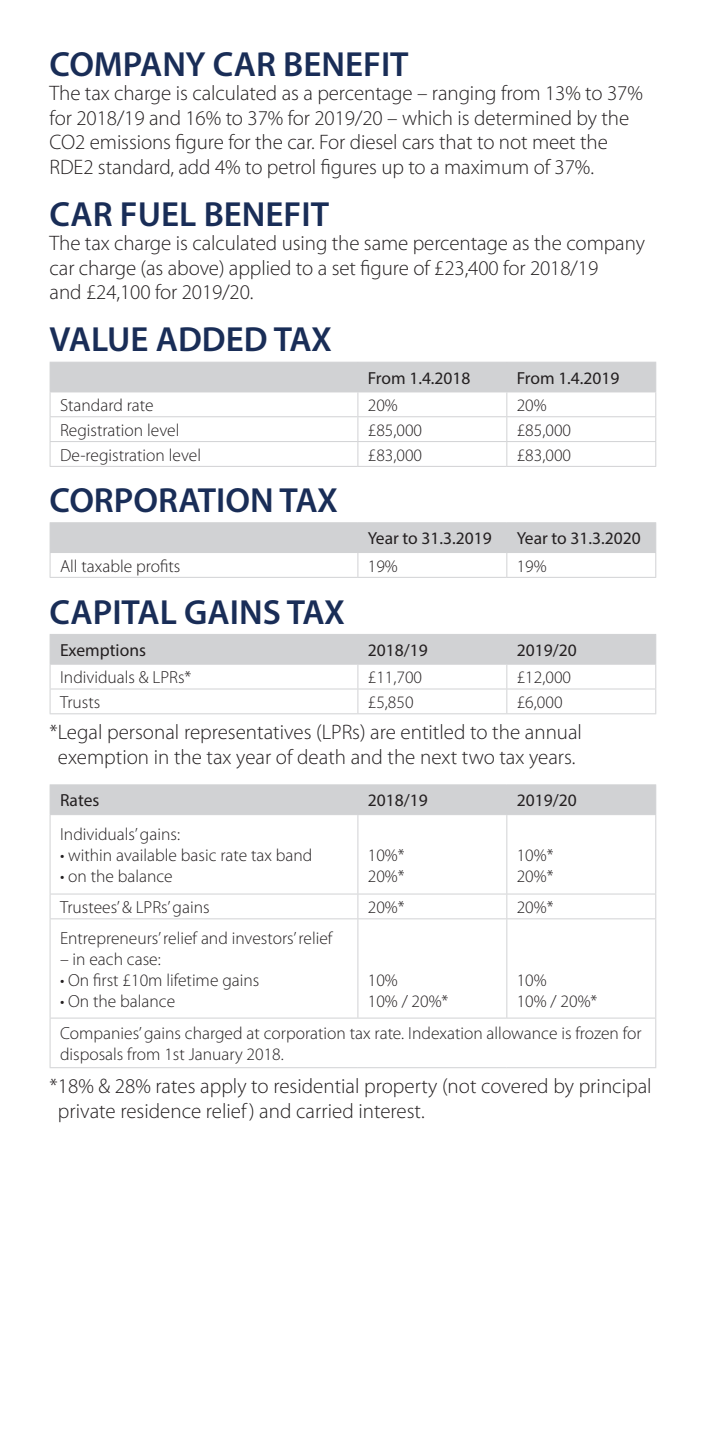
<style>
.page{position:relative;width:705px;height:1444px;background:#fff}
.page>*{position:absolute;margin:0;border:0;box-sizing:border-box;transform-origin:0 0}
.t1{font:600 35px "Myriad Pro";color:#192d57}
.t2{font:300 21px/24.5px "Myriad Pro";letter-spacing:-.005em;color:#231f20}
.t3{font:300 17.5px/21px "Myriad Pro";color:#231f20}
.t4{font:17.5px "Myriad Pro";color:#231f20}
</style>
<div class="page">
<hr style="left:50px;top:361px;width:308px;height:2px;background:#d1d2d4">
<hr style="left:49px;top:363px;width:2px;height:28px;background:#d1d2d4">
<hr style="left:358px;top:361px;width:148px;height:2px;background:#d1d2d4">
<hr style="left:506px;top:361px;width:150px;height:2px;background:#d1d2d4">
<hr style="left:49px;top:392px;width:2px;height:24px;background:#d1d2d4">
<hr style="left:49px;top:417px;width:2px;height:24px;background:#d1d2d4">
<hr style="left:49px;top:442px;width:2px;height:24px;background:#d1d2d4">
<svg style="left:50px;top:363px;width:606px;height:103px"></svg>
<hr style="left:50px;top:466px;width:308px;height:1px;background:#d1d2d4">
<hr style="left:358px;top:466px;width:148px;height:1px;background:#d1d2d4">
<hr style="left:506px;top:466px;width:150px;height:1px;background:#d1d2d4">
<hr style="left:50px;top:522px;width:308px;height:1px;background:#d1d2d4">
<hr style="left:49px;top:523px;width:2px;height:29px;background:#d1d2d4">
<hr style="left:358px;top:522px;width:148px;height:1px;background:#d1d2d4">
<hr style="left:506px;top:522px;width:150px;height:1px;background:#d1d2d4">
<hr style="left:49px;top:553px;width:2px;height:24px;background:#d1d2d4">
<svg style="left:50px;top:523px;width:606px;height:54px"></svg>
<hr style="left:50px;top:577px;width:308px;height:1px;background:#d1d2d4">
<hr style="left:358px;top:577px;width:148px;height:1px;background:#d1d2d4">
<hr style="left:506px;top:577px;width:150px;height:1px;background:#d1d2d4">
<hr style="left:49px;top:635px;width:2px;height:29px;background:#d1d2d4">
<hr style="left:49px;top:664px;width:2px;height:24px;background:#d1d2d4">
<hr style="left:49px;top:689px;width:2px;height:24px;background:#d1d2d4">
<svg style="left:50px;top:634px;width:606px;height:79px"></svg>
<hr style="left:50px;top:713px;width:308px;height:1px;background:#d1d2d4">
<hr style="left:358px;top:713px;width:148px;height:1px;background:#d1d2d4">
<hr style="left:506px;top:713px;width:150px;height:1px;background:#d1d2d4">
<hr style="left:50px;top:784px;width:308px;height:1px;background:#d1d2d4">
<hr style="left:49px;top:785px;width:2px;height:29px;background:#d1d2d4">
<hr style="left:358px;top:784px;width:148px;height:1px;background:#d1d2d4">
<hr style="left:506px;top:784px;width:150px;height:1px;background:#d1d2d4">
<div style="left:51px;top:785px;width:605px;height:29px;background:#d1d2d4"></div>
<hr style="left:50px;top:814px;width:308px;height:1px;background:#d1d2d4">
<hr style="left:49px;top:815px;width:2px;height:78px;background:#d1d2d4">
<hr style="left:358px;top:814px;width:148px;height:1px;background:#d1d2d4">
<hr style="left:357px;top:815px;width:1px;height:78px;background:#d1d2d4">
<hr style="left:506px;top:814px;width:150px;height:1px;background:#d1d2d4">
<hr style="left:506px;top:815px;width:1px;height:78px;background:#d1d2d4">
<hr style="left:655px;top:815px;width:1px;height:78px;background:#d1d2d4">
<hr style="left:50px;top:893px;width:308px;height:1px;background:#d1d2d4">
<hr style="left:49px;top:894px;width:2px;height:24px;background:#d1d2d4">
<hr style="left:358px;top:893px;width:148px;height:1px;background:#d1d2d4">
<svg style="left:357px;top:894px;width:1px;height:24px"></svg>
<hr style="left:506px;top:893px;width:150px;height:1px;background:#d1d2d4">
<svg style="left:506px;top:894px;width:1px;height:24px"></svg>
<svg style="left:655px;top:894px;width:1px;height:24px"></svg>
<hr style="left:50px;top:918px;width:308px;height:1px;background:#d1d2d4">
<hr style="left:49px;top:919px;width:2px;height:98px;background:#d1d2d4">
<hr style="left:358px;top:918px;width:148px;height:1px;background:#d1d2d4">
<hr style="left:357px;top:919px;width:1px;height:98px;background:#d1d2d4">
<hr style="left:506px;top:918px;width:150px;height:1px;background:#d1d2d4">
<hr style="left:506px;top:919px;width:1px;height:98px;background:#d1d2d4">
<hr style="left:655px;top:919px;width:1px;height:98px;background:#d1d2d4">
<hr style="left:50px;top:1017px;width:308px;height:1px;background:#d1d2d4">
<hr style="left:49px;top:1018px;width:2px;height:49px;background:#d1d2d4">
<hr style="left:358px;top:1017px;width:148px;height:1px;background:#d1d2d4">
<hr style="left:506px;top:1017px;width:150px;height:1px;background:#d1d2d4">
<hr style="left:655px;top:1018px;width:1px;height:49px;background:#d1d2d4">
<hr style="left:50px;top:1067px;width:308px;height:1px;background:#d1d2d4">
<hr style="left:358px;top:1067px;width:148px;height:1px;background:#d1d2d4">
<hr style="left:506px;top:1067px;width:150px;height:1px;background:#d1d2d4">
<h1 class="t1" style="left:50px;top:42px;width:360px">COMPANY CAR BENEFIT</h1>
<p class="t2" style="left:50px;top:81px;width:594px">The tax charge is calculated as a percentage – ranging from 13% to 37% for 2018/19 and 16% to 37% for 2019/20 – which is determined by the CO2 emissions figure for the car. For diesel cars that to not meet the RDE2 standard, add 4% to petrol figures up to a maximum of 37%.</p>
<h1 class="t1" style="left:50px;top:192px;width:281px">CAR FUEL BENEFIT</h1>
<p class="t2" style="left:50px;top:231px;width:596px">The tax charge is calculated using the same percentage as the company car charge (as above) applied to a set figure of £23,400 for 2018/19<br>and £24,100 for 2019/20.</p>
<h1 class="t1" style="left:50px;top:317px;width:284px">VALUE ADDED TAX</h1>
<p class="t4" style="left:368px;top:367px;width:104px">From 1.4.2018</p>
<p class="t4" style="left:516px;top:367px;width:104px">From 1.4.2019</p>
<p class="t3" style="left:60px;top:394px;width:95px">Standard rate</p>
<p class="t3" style="left:368px;top:394px;width:31px">20%</p>
<p class="t3" style="left:516px;top:394px;width:31px">20%</p>
<p class="t3" style="left:60px;top:419px;width:121px">Registration level</p>
<p class="t3" style="left:368px;top:419px;width:56px">£85,000</p>
<p class="t3" style="left:516px;top:419px;width:56px">£85,000</p>
<p class="t3" style="left:60px;top:444px;width:142px">De-registration level</p>
<p class="t3" style="left:368px;top:444px;width:56px">£83,000</p>
<p class="t3" style="left:516px;top:444px;width:56px">£83,000</p>
<h1 class="t1" style="left:50px;top:478px;width:289px">CORPORATION TAX</h1>
<p class="t4" style="left:368px;top:527px;width:125px">Year to 31.3.2019</p>
<p class="t4" style="left:516px;top:527px;width:125px">Year to 31.3.2020</p>
<p class="t3" style="left:60px;top:555px;width:122px">All taxable profits</p>
<p class="t3" style="left:368px;top:555px;width:31px">19%</p>
<p class="t3" style="left:516px;top:555px;width:31px">19%</p>
<h1 class="t1" style="left:50px;top:590px;width:297px">CAPITAL GAINS TAX</h1>
<p class="t4" style="left:60px;top:639px;width:87px">Exemptions</p>
<p class="t4" style="left:368px;top:639px;width:61px">2018/19</p>
<p class="t4" style="left:516px;top:639px;width:61px">2019/20</p>
<p class="t3" style="left:60px;top:666px;width:133px">Individuals &amp; LPRs*</p>
<p class="t3" style="left:368px;top:666px;width:56px">£11,700</p>
<p class="t3" style="left:516px;top:666px;width:56px">£12,000</p>
<p class="t3" style="left:60px;top:691px;width:42px">Trusts</p>
<p class="t3" style="left:368px;top:691px;width:47px">£5,850</p>
<p class="t3" style="left:516px;top:691px;width:47px">£6,000</p>
<p class="t2" style="left:50px;top:719px;width:534px;text-align:center">*Legal personal representatives (LPRs) are entitled to the annual exemption in the tax year of death and the next two tax years.</p>
<p class="t4" style="left:60px;top:789px;width:41px">Rates</p>
<p class="t4" style="left:368px;top:789px;width:61px">2018/19</p>
<p class="t4" style="left:516px;top:789px;width:61px">2019/20</p>
<p class="t3" style="left:60px;top:823px;width:121px">Individuals’ gains:</p>
<p class="t3" style="left:60px;top:844px;width:254px">• within available basic rate tax band</p>
<p class="t3" style="left:60px;top:865px;width:114px">• on the balance</p>
<p class="t3" style="left:368px;top:844px;width:38px">10%*<br>20%*</p>
<p class="t3" style="left:516px;top:844px;width:38px">10%*<br>20%*</p>
<p class="t3" style="left:60px;top:896px;width:151px">Trustees’ &amp; LPRs’ gains</p>
<p class="t3" style="left:368px;top:896px;width:38px">20%*</p>
<p class="t3" style="left:516px;top:896px;width:38px">20%*</p>
<p class="t3" style="left:60px;top:927px;width:274px">Entrepreneurs’ relief and investors’ relief</p>
<p class="t3" style="left:60px;top:948px;width:102px">– in each case:</p>
<p class="t3" style="left:60px;top:969px;width:201px">• On first £10m lifetime gains</p>
<p class="t3" style="left:60px;top:990px;width:117px">• On the balance</p>
<p class="t3" style="left:368px;top:969px;width:82px">10%<br>10% / 20%*</p>
<p class="t3" style="left:516px;top:969px;width:82px">10%<br>10% / 20%*</p>
<p class="t3" style="left:60px;top:1022px;width:583px">Companies’ gains charged at corporation tax rate. Indexation allowance is frozen for disposals from 1st January 2018.</p>
<p class="t2" style="left:58px;top:1074px;width:595px;text-indent:-8px">*18% &amp; 28% rates apply to residential property (not covered by principal private residence relief ) and carried interest.</p>
</div>
